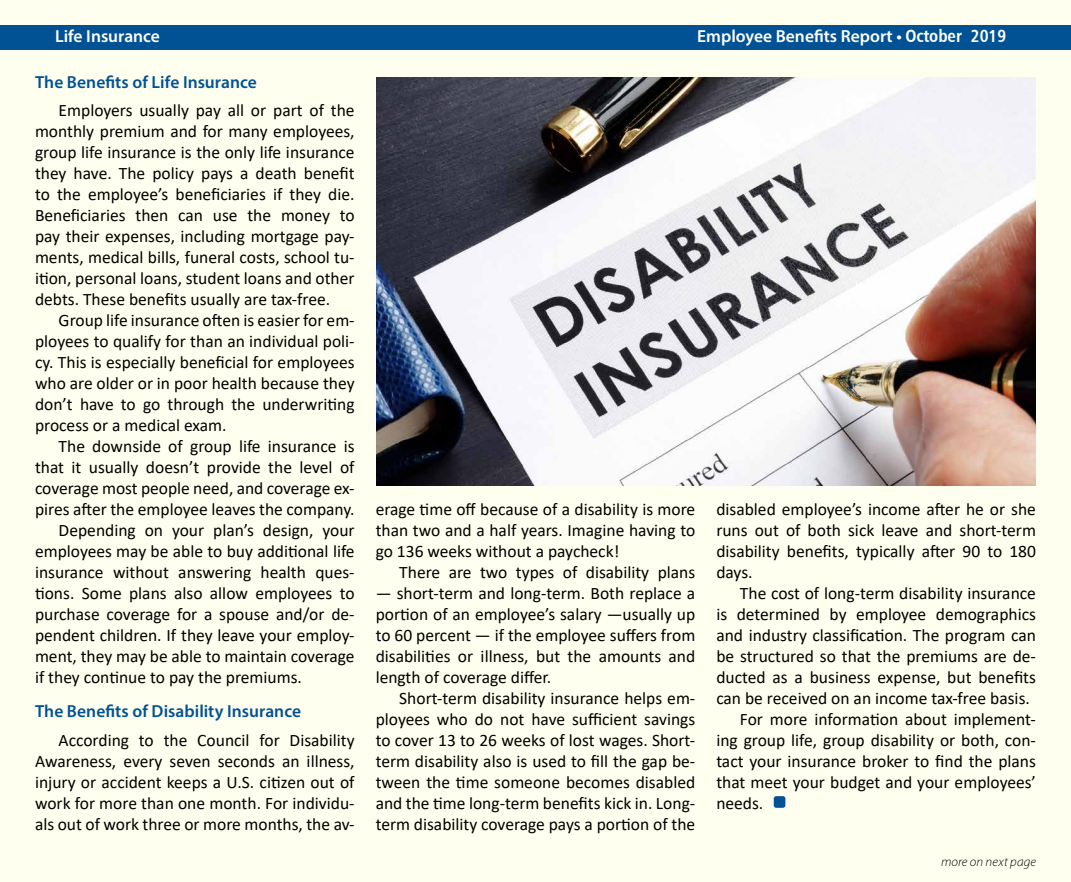
<style>
.page{position:relative;width:1071px;height:882px;background:#fff}
.page>*{position:absolute;margin:0;border:0;box-sizing:border-box;transform-origin:0 0}
.t1{font:17.5px/21px "Calibri";color:#000;text-align:justify}
.t2{font:600 17.5px "Myriad Pro";letter-spacing:.005em;color:#005295}
.t3{font:600 17.5px "Myriad Pro";color:#fff}
.t4{font:italic 300 13.12px "Myriad Pro";letter-spacing:.01em;color:#000}
.s1{font-family:"Humanist 777 BT Bold Condensed B";font-weight:400}
</style>
<div class="page">
<div style="left:1px;top:1px;width:1070px;height:881px;background:#fffff0"></div>
<div style="left:0;top:25px;width:1071px;height:24px;background:#005295"></div>
<div style="left:774px;top:796px;width:11px;height:12px;background:#005295;border-radius:3px"></div>
<img style="left:377px;top:77px;width:659px;height:409px">
<p class="t3" style="left:55px;top:25px;width:106px">Life Insurance</p>
<p class="t3" style="left:697px;top:25px;width:311px">Employee Benefits Report • <span class="s1">October 2019</span></p>
<p class="t2" style="left:35px;top:70px;width:223px">The Benefits of Life Insurance</p>
<p class="t1" style="left:35px;top:100px;width:321px;text-indent:24px">Employers usually pay all or part of the monthly premium and for many employees, group life insurance is the only life insurance they have. The policy pays a death benefit to the employee’s beneficiaries if they die.<br>Beneficiaries then can use the money to pay their expenses, including mortgage pay&shy;ments, medical bills, funeral costs, school tu&shy;ition, personal loans, student loans and other debts. These benefits usually are tax-free.</p>
<p class="t1" style="left:35px;top:310px;width:321px;text-indent:24px">Group life insurance often is easier for em&shy;ployees to qualify for than an individual poli&shy;cy. This is especially beneficial for employees who are older or in poor health because they don’t have to go through the underwriting process or a medical exam.</p>
<p class="t1" style="left:59px;top:436px;width:298px">The downside of group life insurance is</p>
<p class="t1" style="left:35px;top:457px;width:321px">that it usually doesn’t provide the level of</p>
<p class="t1" style="left:35px;top:478px;width:321px">coverage most people need, and coverage ex-</p>
<p class="t1" style="left:35px;top:499px;width:321px">pires after the employee leaves the company.</p>
<p class="t1" style="left:59px;top:520px;width:298px">Depending on your plan’s design, your</p>
<p class="t1" style="left:35px;top:541px;width:321px">employees may be able to buy additional life</p>
<p class="t1" style="left:35px;top:562px;width:321px">insurance without answering health ques-</p>
<p class="t1" style="left:35px;top:583px;width:321px">tions. Some plans also allow employees to</p>
<p class="t1" style="left:35px;top:604px;width:321px">purchase coverage for a spouse and/or de-</p>
<p class="t1" style="left:35px;top:625px;width:321px">pendent children. If they leave your employ-</p>
<p class="t1" style="left:35px;top:646px;width:321px">ment, they may be able to maintain coverage</p>
<p class="t1" style="left:35px;top:667px;width:269px">if they continue to pay the premiums.</p>
<p class="t2" style="left:35px;top:700px;width:268px">The Benefits of Disability Insurance</p>
<p class="t1" style="left:35px;top:729px;width:321px;text-indent:24px">According to the Council for Disability Awareness, every seven seconds an illness, injury or accident keeps a U.S. citizen out of work for more than one month. For individu&shy;als out of work three or more months, the av-</p>
<p class="t1" style="left:376px;top:498px;width:321px">erage time off because of a disability is more than two and a half years. Imagine having to go 136 weeks without a paycheck!</p>
<p class="t1" style="left:399px;top:561px;width:298px">There are two types of disability plans</p>
<p class="t1" style="left:376px;top:582px;width:321px">— short-term and long-term. Both replace a portion of an employee’s salary —usually up to 60 percent — if the employee suffers from disabilities or illness, but the amounts and length of coverage differ.</p>
<p class="t1" style="left:376px;top:687px;width:321px;text-indent:24px">Short-term disability insurance helps em&shy;ployees who do not have sufficient savings to cover 13 to 26 weeks of lost wages. Short&shy;term disability also is used to fill the gap be&shy;tween the time someone becomes disabled and the time long-term benefits kick in. Long&shy;term disability coverage pays a portion of the</p>
<p class="t1" style="left:716px;top:498px;width:321px">disabled employee’s income after he or she runs out of both sick leave and short-term disability benefits, typically after 90 to 180 days.</p>
<p class="t1" style="left:740px;top:582px;width:298px">The cost of long-term disability insurance</p>
<p class="t1" style="left:716px;top:603px;width:321px">is determined by employee demographics</p>
<p class="t1" style="left:716px;top:624px;width:321px">and industry classification. The program can</p>
<p class="t1" style="left:716px;top:645px;width:321px">be structured so that the premiums are de-</p>
<p class="t1" style="left:716px;top:666px;width:321px">ducted as a business expense, but benefits</p>
<p class="t1" style="left:716px;top:687px;width:315px">can be received on an income tax-free basis.</p>
<p class="t1" style="left:740px;top:708px;width:298px">For more information about implement-</p>
<p class="t1" style="left:716px;top:729px;width:321px">ing group life, group disability or both, con-</p>
<p class="t1" style="left:716px;top:750px;width:321px">tact your insurance broker to find the plans</p>
<p class="t1" style="left:716px;top:771px;width:321px">that meet your budget and your employees’</p>
<p class="t1" style="left:716px;top:792px;width:49px">needs.</p>
<p class="t4" style="left:941px;top:855px;width:96px">more on next page</p>
</div>
